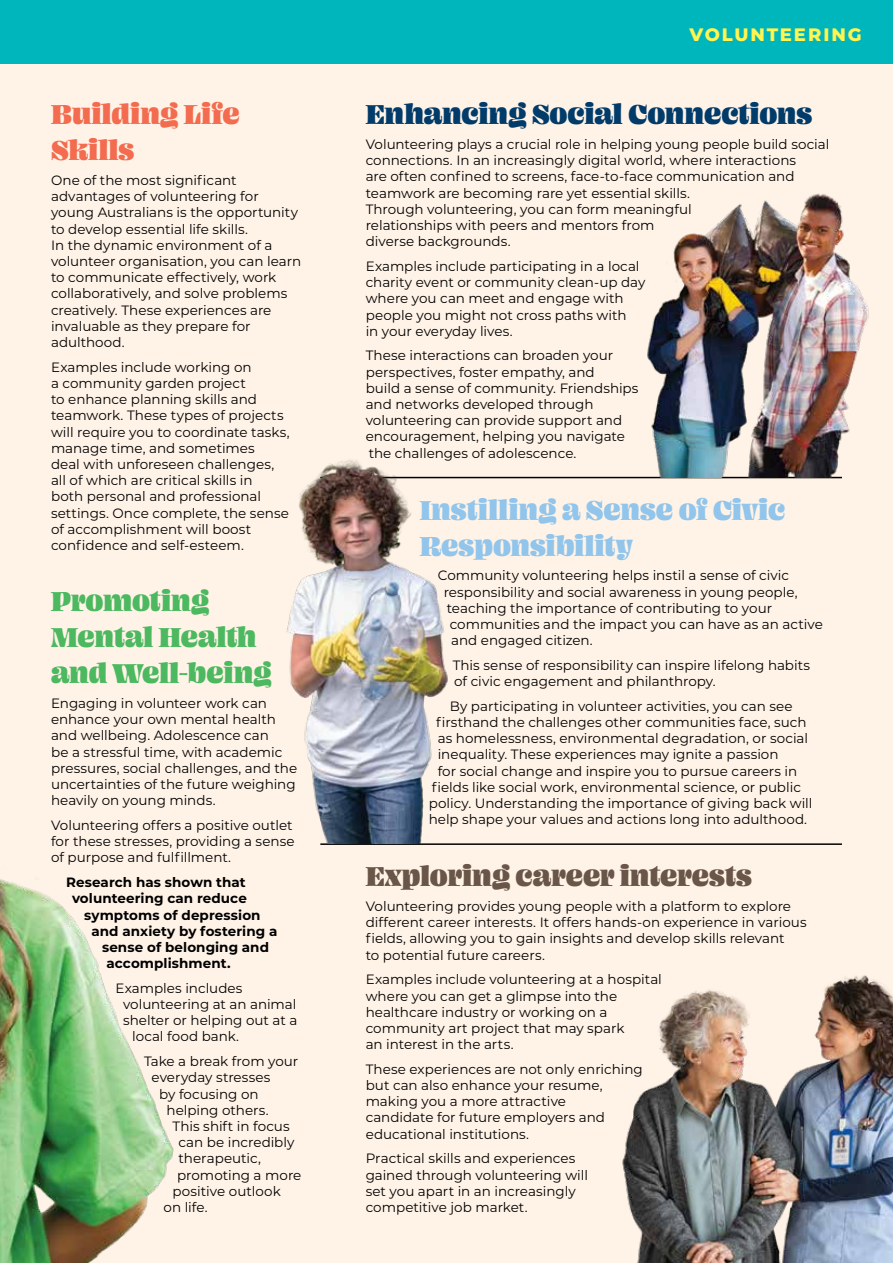
<style>
.page{position:relative;width:893px;height:1263px;background:#fff3e7}
.page>*{position:absolute;margin:0;border:0;box-sizing:border-box;transform-origin:0 0}
.t1{font:30px/36px "Ohno Blazeface 24 Point";color:#92c5eb}
.t2{font:30px/36px "Ohno Blazeface 24 Point";color:#4cb860}
.t3{font:30px "Ohno Blazeface 24 Point";color:#003b6a}
.t4{font:30px "Ohno Blazeface 24 Point";color:#695649}
.t5{font:30px/36px "Ohno Blazeface 24 Point";letter-spacing:.015em;color:#f36c4f}
.t6{font:800 18px "Montserrat";letter-spacing:.105em;color:#fff450}
.t7{font:13.5px/16.2px "Montserrat";color:#000}
.t8{font:700 13.5px "Montserrat";letter-spacing:.005em;color:#000}
</style>
<div class="page">
<div style="left:0;top:0;width:893px;height:64px;background:#00b6bd"></div>
<hr style="left:320px;top:477px;width:522px;height:1px;background:#000">
<img style="left:0;top:879px;width:174px;height:384px">
<img style="left:632px;top:193px;width:237px;height:284px">
<hr style="left:320px;top:843px;width:522px;height:2px;background:#000">
<img style="left:622px;top:975px;width:271px;height:288px">
<img style="left:286px;top:460px;width:177px;height:383px">
<h1 class="t5" style="left:51px;top:96px;width:190px">Building Life<br>Skills</h1>
<p class="t7" style="left:51px;top:172px;width:252px">One of the most significant advantages of volunteering for young Australians is the opportunity to develop essential life skills.<br>In the dynamic environment of a volunteer organisation, you can learn to communicate effectively, work collaboratively, and solve problems creatively. These experiences are invaluable as they prepare for adulthood.</p>
<p class="t7" style="left:51px;top:358px;width:240px">Examples include working on<br>a community garden project<br>to enhance planning skills and teamwork. These types of projects will require you to coordinate tasks, manage time, and sometimes<br>deal with unforeseen challenges, all of which are critical skills in<br>both personal and professional settings. Once complete, the sense of accomplishment will boost confidence and self-esteem.</p>
<h1 class="t2" style="left:51px;top:583px;width:222px">Promoting<br>Mental Health and Well-being</h1>
<p class="t7" style="left:51px;top:695px;width:248px">Engaging in volunteer work can enhance your own mental health and wellbeing. Adolescence can<br>be a stressful time, with academic pressures, social challenges, and the uncertainties of the future weighing heavily on young minds.</p>
<p class="t7" style="left:51px;top:817px;width:245px">Volunteering offers a positive outlet for these stresses, providing a sense of purpose and fulfillment.</p>
<p class="t8" style="left:66px;top:872px;width:181px">Research has shown that</p>
<p class="t8" style="left:72px;top:889px;width:176px">volunteering can reduce</p>
<p class="t8" style="left:84px;top:905px;width:178px">symptoms of depression</p>
<p class="t8" style="left:92px;top:921px;width:187px">and anxiety by fostering a</p>
<p class="t8" style="left:102px;top:937px;width:169px">sense of belonging and</p>
<p class="t8" style="left:107px;top:953px;width:126px">accomplishment.</p>
<p class="t7" style="left:116px;top:979px;width:128px">Examples includes</p>
<p class="t7" style="left:123px;top:996px;width:175px">volunteering at an animal</p>
<p class="t7" style="left:123px;top:1012px;width:176px">shelter or helping out at a</p>
<p class="t7" style="left:132px;top:1028px;width:109px">local food bank.</p>
<p class="t7" style="left:144px;top:1053px;width:156px">Take a break from your</p>
<p class="t7" style="left:152px;top:1069px;width:120px">everyday stresses</p>
<p class="t7" style="left:159px;top:1085px;width:101px">by focusing on</p>
<p class="t7" style="left:167px;top:1101px;width:104px">helping others.</p>
<p class="t7" style="left:173px;top:1117px;width:119px">This shift in focus</p>
<p class="t7" style="left:179px;top:1134px;width:117px">can be incredibly</p>
<p class="t7" style="left:179px;top:1150px;width:84px">therapeutic,</p>
<p class="t7" style="left:177px;top:1166px;width:126px">promoting a more</p>
<p class="t7" style="left:173px;top:1182px;width:110px">positive outlook</p>
<p class="t7" style="left:164px;top:1198px;width:46px">on life.</p>
<h2 class="t6" style="left:690px;top:21px;width:173px">VOLUNTEERING</h2>
<h1 class="t3" style="left:366px;top:96px;width:448px">Enhancing Social Connections</h1>
<p class="t7" style="left:366px;top:136px;width:465px">Volunteering plays a crucial role in helping young people build social connections. In an increasingly digital world, where interactions<br>are often confined to screens, face-to-face communication and teamwork are becoming rare yet essential skills.<br>Through volunteering, you can form meaningful<br>relationships with peers and mentors from<br>diverse backgrounds.</p>
<p class="t7" style="left:366px;top:258px;width:281px">Examples include participating in a local charity event or community clean-up day where you can meet and engage with people you might not cross paths with<br>in your everyday lives.</p>
<p class="t7" style="left:366px;top:347px;width:274px">These interactions can broaden your perspectives, foster empathy, and<br>build a sense of community. Friendships and networks developed through volunteering can provide support and encouragement, helping you navigate the challenges of adolescence.</p>
<h1 class="t1" style="left:420px;top:491px;width:367px">Instilling a Sense of Civic<br>Responsibility</h1>
<p class="t7" style="left:438px;top:567px;width:353px">Community volunteering helps instil a sense of civic</p>
<p class="t7" style="left:444px;top:583px;width:355px">responsibility and social awareness in young people,</p>
<p class="t7" style="left:447px;top:599px;width:327px">teaching the importance of contributing to your</p>
<p class="t7" style="left:450px;top:616px;width:375px">communities and the impact you can have as an active</p>
<p class="t7" style="left:451px;top:632px;width:143px">and engaged citizen.</p>
<p class="t7" style="left:453px;top:656px;width:359px">This sense of responsibility can inspire lifelong habits of civic engagement and philanthropy.</p>
<p class="t7" style="left:450px;top:697px;width:345px">By participating in volunteer activities, you can see</p>
<p class="t7" style="left:436px;top:714px;width:372px">firsthand the challenges other communities face, such</p>
<p class="t7" style="left:438px;top:730px;width:372px">as homelessness, environmental degradation, or social</p>
<p class="t7" style="left:438px;top:746px;width:342px">inequality. These experiences may ignite a passion</p>
<p class="t7" style="left:438px;top:762px;width:361px">for social change and inspire you to pursue careers in</p>
<p class="t7" style="left:432px;top:778px;width:371px">fields like social work, environmental science, or public</p>
<p class="t7" style="left:429px;top:795px;width:385px">policy. Understanding the importance of giving back will</p>
<p class="t7" style="left:429px;top:811px;width:380px">help shape your values and actions long into adulthood.</p>
<h1 class="t4" style="left:366px;top:858px;width:388px">Exploring career interests</h1>
<p class="t7" style="left:366px;top:898px;width:442px">Volunteering provides young people with a platform to explore different career interests. It offers hands-on experience in various fields, allowing you to gain insights and develop skills relevant<br>to potential future careers.</p>
<p class="t7" style="left:366px;top:971px;width:298px">Examples include volunteering at a hospital where you can get a glimpse into the healthcare industry or working on a community art project that may spark<br>an interest in the arts.</p>
<p class="t7" style="left:366px;top:1060px;width:279px">These experiences are not only enriching but can also enhance your resume, making you a more attractive<br>candidate for future employers and educational institutions.</p>
<p class="t7" style="left:366px;top:1150px;width:224px">Practical skills and experiences gained through volunteering will set you apart in an increasingly competitive job market.</p>
</div>
